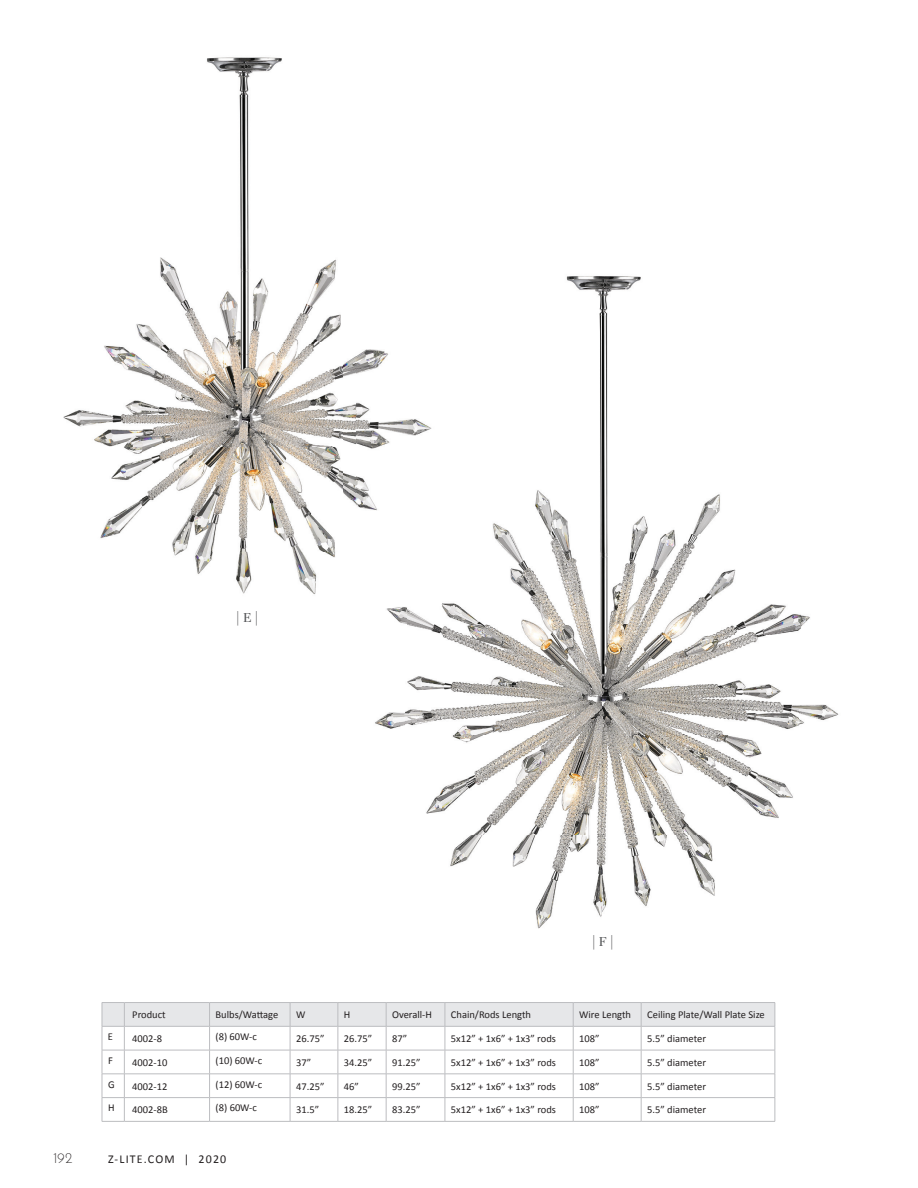
<style>
.page{position:relative;width:918px;height:1188px;background:#fff}
.page>*{position:absolute;margin:0;border:0;box-sizing:border-box;transform-origin:0 0}
.t1{font:15px "Unna";color:#57585a}
.t2{font:300 15px "Josefin Sans Std";color:#231f20}
.t3{font:12px "Calibri";letter-spacing:.1em;color:#231f20}
.t4{font:10.5px "Calibri";color:#231f20}
</style>
<div class="page">
<img style="left:207px;top:57px;width:75px;height:180px">
<img style="left:63px;top:237px;width:294px;height:358px">
<img style="left:492px;top:276px;width:228px;height:259px">
<img style="left:800px;top:614px;width:39px;height:111px">
<img style="left:406px;top:535px;width:394px;height:394px">
<img style="left:375px;top:607px;width:31px;height:122px">
<img style="left:357px;top:349px;width:85px;height:256px">
<svg style="left:102px;top:1002px;width:674px;height:120px"></svg>
<h1 class="t1" style="left:236px;top:609px;width:24px">| E |</h1>
<h1 class="t1" style="left:592px;top:933px;width:23px">| F |</h1>
<p class="t4" style="left:132px;top:1008px;width:35px">Product</p>
<p class="t4" style="left:216px;top:1008px;width:64px">Bulbs/Wattage</p>
<p class="t4" style="left:296px;top:1008px;width:11px">W</p>
<p class="t4" style="left:344px;top:1008px;width:8px">H</p>
<p class="t4" style="left:392px;top:1008px;width:41px">Overall-H</p>
<p class="t4" style="left:451px;top:1008px;width:82px">Chain/Rods Length</p>
<p class="t4" style="left:579px;top:1008px;width:53px">Wire Length</p>
<p class="t4" style="left:647px;top:1008px;width:119px">Ceiling Plate/Wall Plate Size</p>
<p class="t4" style="left:108px;top:1030px;width:7px">E</p>
<p class="t4" style="left:132px;top:1032px;width:31px">4002-8</p>
<p class="t4" style="left:216px;top:1030px;width:43px">(8) 60W-c</p>
<p class="t4" style="left:296px;top:1032px;width:30px">26.75”</p>
<p class="t4" style="left:344px;top:1032px;width:30px">26.75”</p>
<p class="t4" style="left:392px;top:1032px;width:17px">87”</p>
<p class="t4" style="left:451px;top:1032px;width:107px">5x12” + 1x6” + 1x3” rods</p>
<p class="t4" style="left:579px;top:1032px;width:22px">108”</p>
<p class="t4" style="left:647px;top:1032px;width:60px">5.5” diameter</p>
<p class="t4" style="left:108px;top:1054px;width:6px">F</p>
<p class="t4" style="left:132px;top:1056px;width:37px">4002-10</p>
<p class="t4" style="left:216px;top:1054px;width:48px">(10) 60W-c</p>
<p class="t4" style="left:296px;top:1056px;width:17px">37”</p>
<p class="t4" style="left:344px;top:1056px;width:30px">34.25”</p>
<p class="t4" style="left:392px;top:1056px;width:30px">91.25”</p>
<p class="t4" style="left:451px;top:1056px;width:107px">5x12” + 1x6” + 1x3” rods</p>
<p class="t4" style="left:579px;top:1056px;width:22px">108”</p>
<p class="t4" style="left:647px;top:1056px;width:60px">5.5” diameter</p>
<p class="t4" style="left:108px;top:1078px;width:8px">G</p>
<p class="t4" style="left:132px;top:1080px;width:37px">4002-12</p>
<p class="t4" style="left:216px;top:1078px;width:48px">(12) 60W-c</p>
<p class="t4" style="left:296px;top:1080px;width:30px">47.25”</p>
<p class="t4" style="left:344px;top:1080px;width:17px">46”</p>
<p class="t4" style="left:392px;top:1080px;width:30px">99.25”</p>
<p class="t4" style="left:451px;top:1080px;width:107px">5x12” + 1x6” + 1x3” rods</p>
<p class="t4" style="left:579px;top:1080px;width:22px">108”</p>
<p class="t4" style="left:647px;top:1080px;width:60px">5.5” diameter</p>
<p class="t4" style="left:108px;top:1101px;width:8px">H</p>
<p class="t4" style="left:132px;top:1103px;width:37px">4002-8B</p>
<p class="t4" style="left:216px;top:1101px;width:43px">(8) 60W-c</p>
<p class="t4" style="left:296px;top:1103px;width:25px">31.5”</p>
<p class="t4" style="left:344px;top:1103px;width:30px">18.25”</p>
<p class="t4" style="left:392px;top:1103px;width:30px">83.25”</p>
<p class="t4" style="left:451px;top:1103px;width:107px">5x12” + 1x6” + 1x3” rods</p>
<p class="t4" style="left:579px;top:1103px;width:22px">108”</p>
<p class="t4" style="left:647px;top:1103px;width:60px">5.5” diameter</p>
<h1 class="t2" style="left:53px;top:1148px;width:21px">192</h1>
<p class="t3" style="left:108px;top:1152px;width:120px">Z-LITE.COM | 2020</p>
</div>
